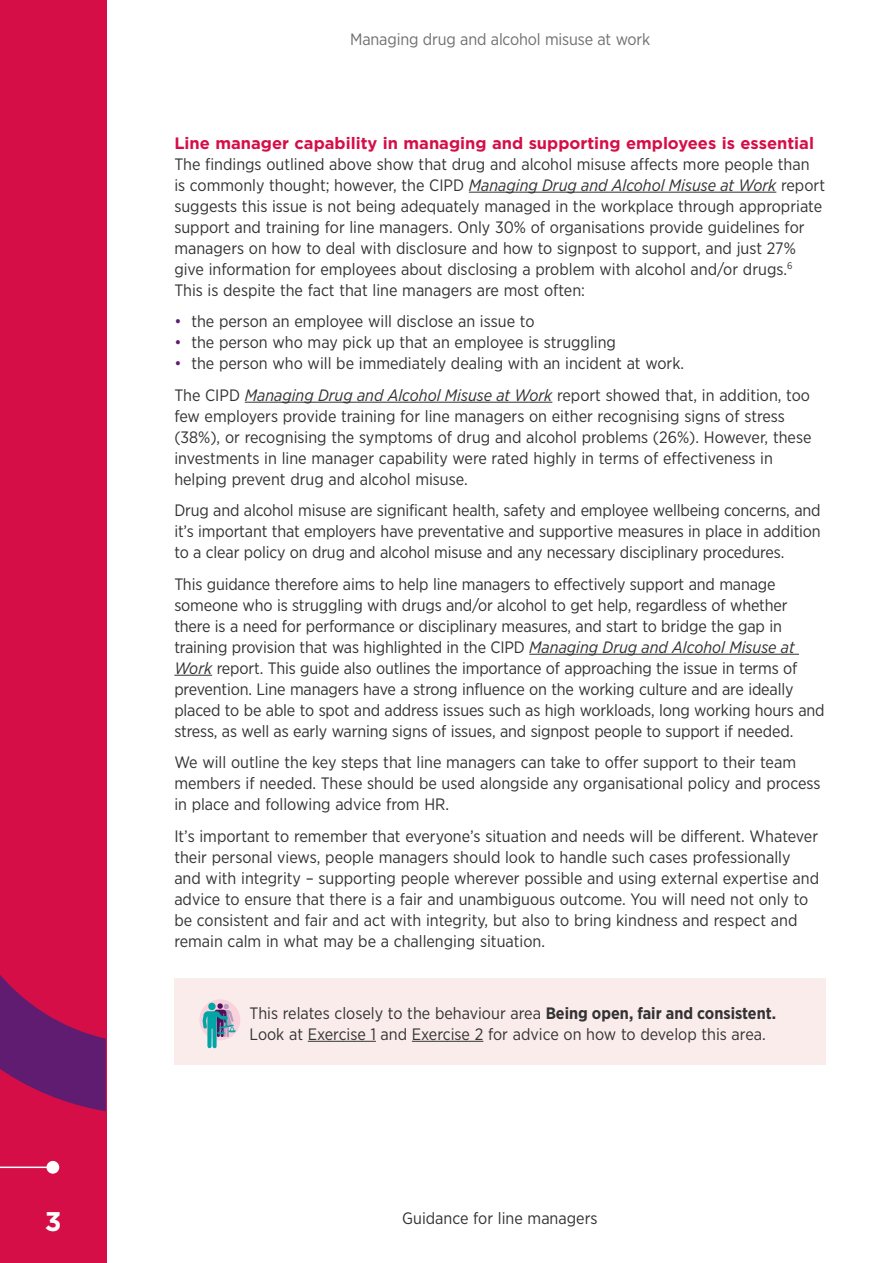
<style>
.page{position:relative;width:893px;height:1263px;background:#fff}
.page>*{position:absolute;margin:0;border:0;box-sizing:border-box;transform-origin:0 0}
.t1{font:700 27px "Gotham";color:#fff}
.B_body{font:16.5px/21px "Gotham Narrow";color:#333}
.B_bullets{font:16.5px "Gotham Narrow";color:#333}
.Subhead_1{font:700 16.5px "Gotham";color:#d60e47}
.B_bullets_last{font:16.5px "Gotham Narrow";color:#333}
.t2{font:16.5px "Gotham Narrow";letter-spacing:-.01em;color:#707070}
.s1{font-style:italic}
.s2{color:#601c70}
.s3{font-weight:700}
</style>
<div class="page">
<div style="left:0;top:0;width:106px;height:1263px;background:#d60e47"></div>
<hr style="left:0;top:1166px;width:53px;height:2px;background:#fff">
<div style="left:47px;top:1161px;width:12px;height:13px;background:#fff;border-radius:50%"></div>
<svg style="left:0;top:975px;width:106px;height:136px"></svg>
<hr style="left:469px;top:192px;width:307px;height:1px;background:#333">
<hr style="left:245px;top:402px;width:307px;height:1px;background:#333">
<hr style="left:529px;top:654px;width:270px;height:1px;background:#333">
<hr style="left:174px;top:675px;width:38px;height:1px;background:#333">
<div style="left:174px;top:978px;width:652px;height:87px;background:#fbecec"></div>
<hr style="left:308px;top:1041px;width:68px;height:1px;background:#333">
<hr style="left:412px;top:1041px;width:71px;height:1px;background:#333">
<div style="left:199px;top:999px;width:41px;height:41px;background:#f8d2dc;border-radius:50%"></div>
<svg style="left:201px;top:1003px;width:35px;height:45px"></svg>
<p class="t2" style="left:350px;top:29px;width:302px">Managing drug and alcohol misuse at work</p>
<h1 class="Subhead_1" style="left:174px;top:132px;width:641px">Line manager capability in managing and supporting employees is essential</h1>
<p class="B_body" style="left:174px;top:153px;width:652px">The findings outlined above show that drug and alcohol misuse affects more people than<br>is commonly thought; however, the CIPD <span class="s1">Managing Drug and Alcohol Misuse at Work</span> report suggests this issue is not being adequately managed in the workplace through appropriate support and training for line managers. Only 30% of organisations provide guidelines for managers on how to deal with disclosure and how to signpost to support, and just 27% give information for employees about disclosing a problem with alcohol and/or drugs.<sup>6<br></sup>This is despite the fact that line managers are most often:</p>
<p class="B_bullets" style="left:174px;top:311px;width:362px"><span class="s2">•</span> the person an employee will disclose an issue to</p>
<p class="B_bullets" style="left:174px;top:332px;width:443px"><span class="s2">•</span> the person who may pick up that an employee is struggling</p>
<p class="B_bullets_last" style="left:174px;top:353px;width:511px"><span class="s2">•</span> the person who will be immediately dealing with an incident at work.</p>
<p class="B_body" style="left:174px;top:384px;width:639px">The CIPD <span class="s1">Managing Drug and Alcohol Misuse at Work</span> report showed that, in addition, too few employers provide training for line managers on either recognising signs of stress (38%), or recognising the symptoms of drug and alcohol problems (26%). However, these investments in line manager capability were rated highly in terms of effectiveness in helping prevent drug and alcohol misuse.</p>
<p class="B_body" style="left:174px;top:499px;width:648px;text-align:justify">Drug and alcohol misuse are significant health, safety and employee wellbeing concerns, and it’s important that employers have preventative and supportive measures in place in addition to a clear policy on drug and alcohol misuse and any necessary disciplinary procedures.</p>
<p class="B_body" style="left:174px;top:573px;width:652px">This guidance therefore aims to help line managers to effectively support and manage someone who is struggling with drugs and/or alcohol to get help, regardless of whether there is a need for performance or disciplinary measures, and start to bridge the gap in training provision that was highlighted in the CIPD <span class="s1">Managing Drug and Alcohol Misuse at Work</span> report. This guide also outlines the importance of approaching the issue in terms of prevention. Line managers have a strong influence on the working culture and are ideally placed to be able to spot and address issues such as high workloads, long working hours and stress, as well as early warning signs of issues, and signpost people to support if needed.</p>
<p class="B_body" style="left:174px;top:751px;width:648px">We will outline the key steps that line managers can take to offer support to their team members if needed. These should be used alongside any organisational policy and process in place and following advice from HR.</p>
<p class="B_body" style="left:174px;top:825px;width:646px">It’s important to remember that everyone’s situation and needs will be different. Whatever their personal views, people managers should look to handle such cases professionally and with integrity – supporting people wherever possible and using external expertise and advice to ensure that there is a fair and unambiguous outcome. You will need not only to be consistent and fair and act with integrity, but also to bring kindness and respect and remain calm in what may be a challenging situation.</p>
<p class="B_body" style="left:250px;top:1002px;width:528px">This relates closely to the behaviour area <span class="s3">Being open, fair and consistent.<br></span>Look at Exercise 1 and Exercise 2 for advice on how to develop this area.</p>
<h1 class="t1" style="left:45px;top:1204px;width:18px">3</h1>
<p class="B_body" style="left:402px;top:1207px;width:197px">Guidance for line managers</p>
</div>
